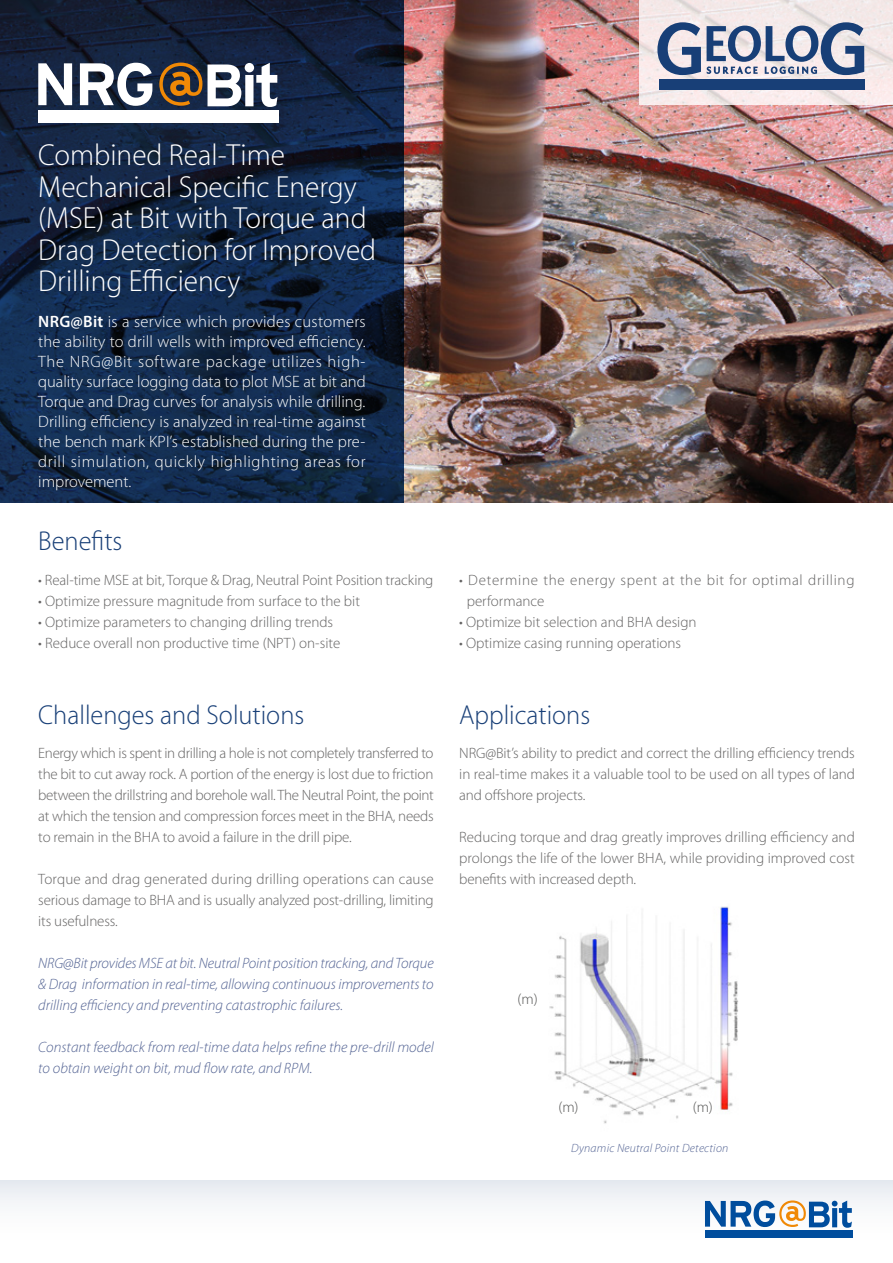
<style>
.page{position:relative;width:893px;height:1263px;background:#fff}
.page>*{position:absolute;margin:0;border:0;box-sizing:border-box;transform-origin:0 0}
.t1{font:100 30px/31.5px "Myriad Set Pro";color:#fff}
.t2{font:100 27px "Myriad Set Pro";color:#183f77}
.t3{font:300 16.5px/20.1px "Myriad Pro";letter-spacing:.04em;color:#fff;text-align:justify}
.t4{font:300 15px/21px "Myriad Pro";color:#646363;text-align:justify}
.t5{font:italic 300 15px/21px "Myriad Pro";color:#536393;text-align:justify}
.t6{font:300 15px/21px "Myriad Pro";letter-spacing:.045em;color:#646363}
.t7{font:300 15px "Myriad Pro";color:#575756}
.t8{font:italic 300 12px "Myriad Pro";letter-spacing:.02em;color:#536393}
.s1{font-weight:600}
</style>
<div class="page">
<img style="left:404px;top:0;width:489px;height:503px">
<svg style="left:639px;top:0;width:254px;height:105px;background:#f0e6e6"></svg>
<div style="left:0;top:1180px;width:893px;height:83px;background:linear-gradient(to bottom,#ebeef3,#fff)"></div>
<svg style="left:0;top:0;width:404px;height:503px;background:#122645"></svg>
<svg style="left:657px;top:22px;width:44px;height:53px;background:#8995b1"></svg>
<svg style="left:707px;top:22px;width:157px;height:53px;background:#9ba4bb"></svg>
<div style="left:659px;top:79px;width:205px;height:10px;background:#183f77"></div>
<img style="left:549px;top:906px;width:189px;height:218px">
<div style="left:705px;top:1230px;width:147px;height:8px;background:#004d9d"></div>
<svg style="left:705px;top:1200px;width:147px;height:28px"></svg>
<div style="left:38px;top:111px;width:241px;height:12px;background:#fff"></div>
<svg style="left:38px;top:63px;width:34px;height:42px"></svg>
<svg style="left:80px;top:63px;width:72px;height:43px"></svg>
<svg style="left:159px;top:63px;width:119px;height:44px"></svg>
<h1 class="t1" style="left:38px;top:138px;width:339px">Combined Real-Time<br>Mechanical Specific Energy (MSE) at Bit with Torque and<br>Drag Detection for Improved<br>Drilling Efficiency</h1>
<p class="t3" style="left:38px;top:312px;width:329px"><span class="s1">NRG@Bit</span> is a service which provides customers the ability to drill wells with improved efficiency.<br>The NRG@Bit software package utilizes high&shy;quality surface logging data to plot MSE at bit and Torque and Drag curves for analysis while drilling.<br>Drilling efficiency is analyzed in real-time against the bench mark KPI’s established during the pre&shy;drill simulation, quickly highlighting areas for improvement.</p>
<h2 class="t2" style="left:38px;top:521px;width:86px">Benefits</h2>
<p class="t4" style="left:38px;top:569px;width:397px">• Real-time MSE at bit, Torque &amp; Drag, Neutral Point Position tracking</p>
<p class="t4" style="left:38px;top:590px;width:323px">• Optimize pressure magnitude from surface to the bit</p>
<p class="t4" style="left:38px;top:611px;width:296px">• Optimize parameters to changing drilling trends</p>
<p class="t4" style="left:38px;top:632px;width:304px">• Reduce overall non productive time (NPT) on-site</p>
<p class="t6" style="left:467px;top:569px;width:389px;text-indent:-8px">• Determine the energy spent at the bit for optimal drilling performance</p>
<p class="t4" style="left:459px;top:611px;width:239px">• Optimize bit selection and BHA design</p>
<p class="t4" style="left:459px;top:632px;width:223px">• Optimize casing running operations</p>
<h2 class="t2" style="left:38px;top:694px;width:268px">Challenges and Solutions</h2>
<h2 class="t2" style="left:459px;top:694px;width:133px">Applications</h2>
<p class="t4" style="left:38px;top:743px;width:397px">Energy which is spent in drilling a hole is not completely transferred to the bit to cut away rock. A portion of the energy is lost due to friction between the drillstring and borehole wall. The Neutral Point, the point at which the tension and compression forces meet in the BHA, needs to remain in the BHA to avoid a failure in the drill pipe.</p>
<p class="t4" style="left:38px;top:869px;width:397px">Torque and drag generated during drilling operations can cause serious damage to BHA and is usually analyzed post-drilling, limiting its usefulness.</p>
<p class="t5" style="left:38px;top:953px;width:397px">NRG@Bit provides MSE at bit. Neutral Point position tracking, and Torque &amp; Drag information in real-time, allowing continuous improvements to drilling efficiency and preventing catastrophic failures.</p>
<p class="t5" style="left:38px;top:1037px;width:397px">Constant feedback from real-time data helps refine the pre-drill model to obtain weight on bit, mud flow rate, and RPM.</p>
<p class="t4" style="left:459px;top:743px;width:397px">NRG@Bit’s ability to predict and correct the drilling efficiency trends in real-time makes it a valuable tool to be used on all types of land and offshore projects.</p>
<p class="t4" style="left:459px;top:827px;width:397px">Reducing torque and drag greatly improves drilling efficiency and prolongs the life of the lower BHA, while providing improved cost benefits with increased depth.</p>
<p class="t7" style="left:517px;top:991px;width:22px">(m)</p>
<p class="t7" style="left:558px;top:1098px;width:22px">(m)</p>
<p class="t7" style="left:693px;top:1098px;width:22px">(m)</p>
<p class="t8" style="left:571px;top:1141px;width:159px">Dynamic Neutral Point Detection</p>
</div>
